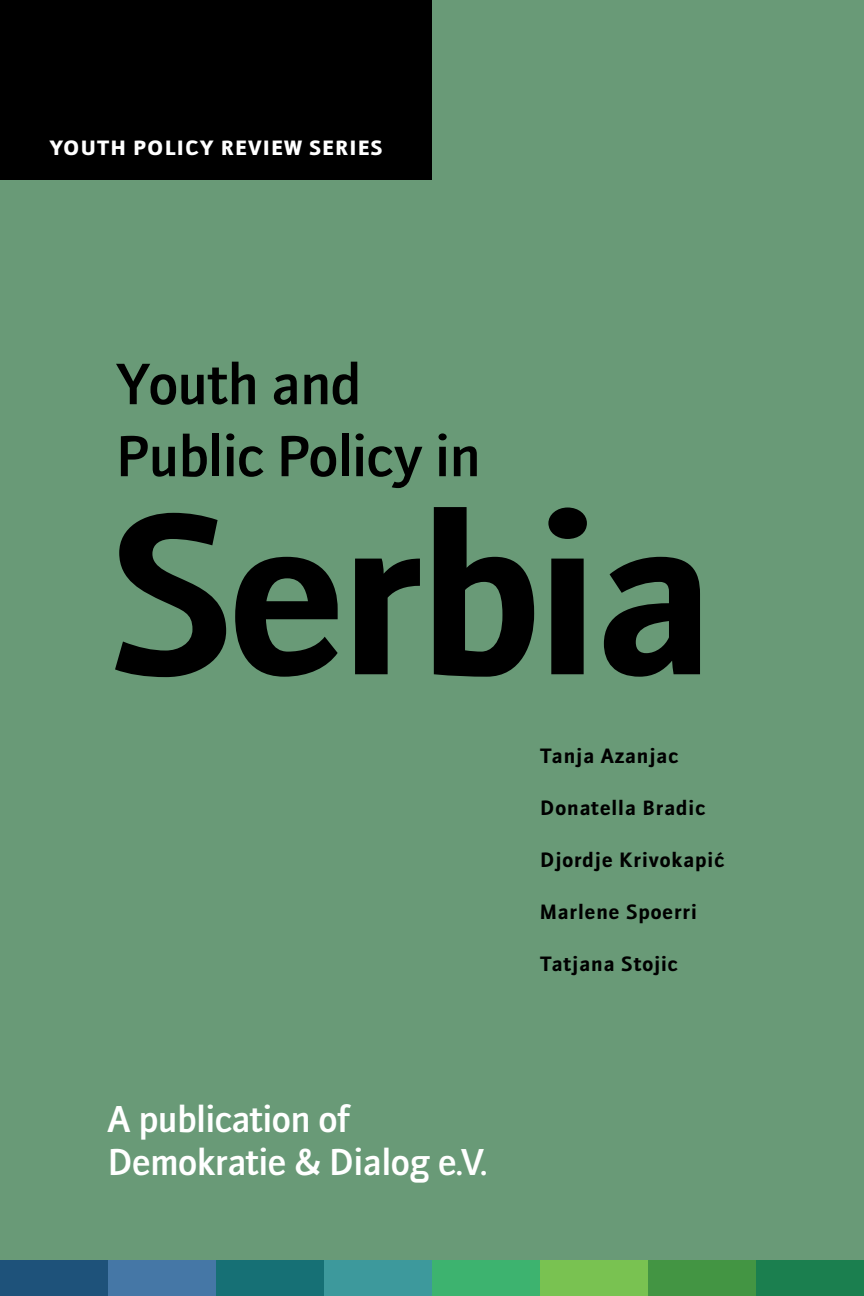
<style>
.page{position:relative;width:864px;height:1296px;background:#699a77}
.page>*{position:absolute;margin:0;border:0;box-sizing:border-box;transform-origin:0 0}
.Country{font:700 220px "Doradani Rg";letter-spacing:-.02em;color:#000}
.Youth_and_Policy_in{font:56px/72px "Doradani Sb";color:#000}
.t1{font:36px "Doradani Sb";color:#fff}
.authors{font:700 20px "Doradani Rg";letter-spacing:.05em;color:#000}
.h1_cov{font:20px "Doradani Bl";letter-spacing:.06em;color:#fff}
</style>
<div class="page">
<div style="left:0;top:0;width:432px;height:180px;background:#000"></div>
<div style="left:0;top:1260px;width:108px;height:36px;background:#1e527a"></div>
<div style="left:108px;top:1260px;width:108px;height:36px;background:#4577a6"></div>
<div style="left:216px;top:1260px;width:108px;height:36px;background:#167075"></div>
<div style="left:324px;top:1260px;width:108px;height:36px;background:#3d999c"></div>
<div style="left:432px;top:1260px;width:108px;height:36px;background:#3db36f"></div>
<div style="left:540px;top:1260px;width:108px;height:36px;background:#79c251"></div>
<div style="left:648px;top:1260px;width:108px;height:36px;background:#439543"></div>
<div style="left:756px;top:1260px;width:108px;height:36px;background:#1b7f4f"></div>
<p class="h1_cov" style="left:49px;top:137px;width:335px">YOUTH POLICY REVIEW SERIES</p>
<p class="Youth_and_Policy_in" style="left:116px;top:348px;width:366px">Youth and<br>Public Policy in</p>
<p class="Country" style="left:108px;top:466px;width:608px">Serbia</p>
<p class="t1" style="left:108px;top:1098px;width:243px">A publication of</p>
<p class="t1" style="left:108px;top:1141px;width:382px">Demokratie &amp; Dialog e.V.</p>
<p class="authors" style="left:540px;top:745px;width:140px">Tanja Azanjac</p>
<p class="authors" style="left:540px;top:797px;width:167px">Donatella Bradic</p>
<p class="authors" style="left:540px;top:849px;width:186px">Djordje Krivokapić</p>
<p class="authors" style="left:540px;top:901px;width:158px">Marlene Spoerri</p>
<p class="authors" style="left:540px;top:953px;width:139px">Tatjana Stojic</p>
</div>
